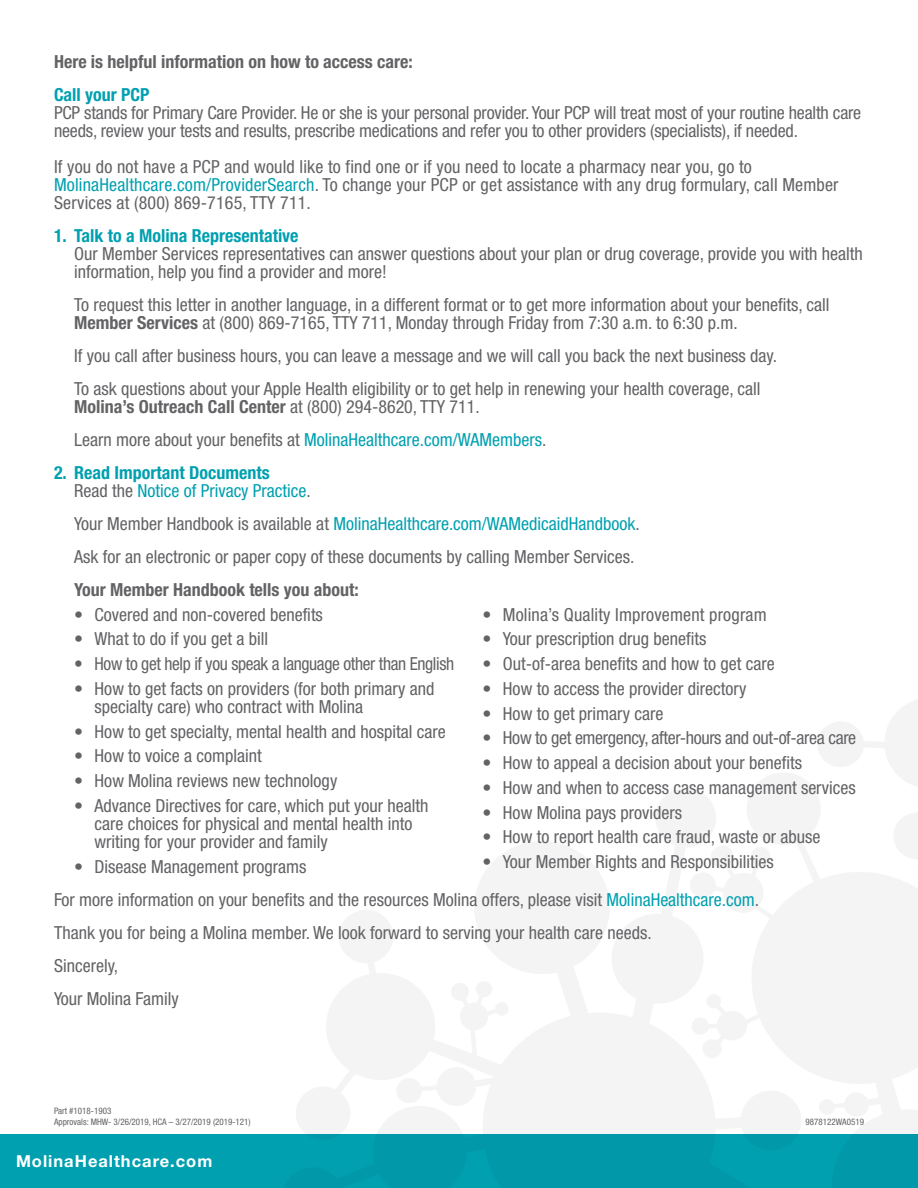
<style>
.page{position:relative;width:918px;height:1188px;background:#fff}
.page>*{position:absolute;margin:0;border:0;box-sizing:border-box;transform-origin:0 0}
.t1{font:condensed 18px/18px "Helvetica Neue";color:#636366}
.t2{font:condensed 18px "Helvetica Neue";color:#00a0b0}
.t3{font:condensed 18px "Helvetica Neue";letter-spacing:-.02em;color:#636366}
.t4{font:700 condensed 18px "Helvetica Neue";color:#636366}
.t5{font:700 condensed 18px "Helvetica Neue";color:#00a0b0}
.t6{font:700 16.5px "Helvetica Neue LT Std";letter-spacing:.06em;color:#fff}
.t7{font:condensed 9px "Helvetica Neue";color:#636366}
.s1{color:#00a0b0}
.s2{font-weight:700}
.s3{color:#636366}
</style>
<div class="page">
<div style="left:0;top:1134px;width:918px;height:54px;background:#00a0b0"></div>
<svg style="left:296px;top:700px;width:622px;height:434px"></svg>
<p class="t4" style="left:54px;top:51px;width:360px">Here is helpful information on how to access care:</p>
<p class="t5" style="left:54px;top:84px;width:97px">Call your PCP</p>
<p class="t1" style="left:54px;top:103px;width:809px">PCP stands for Primary Care Provider. He or she is your personal provider. Your PCP will treat most of your routine health care needs, review your tests and results, prescribe medications and refer you to other providers (specialists), if needed.</p>
<p class="t1" style="left:54px;top:157px;width:786px">If you do not have a PCP and would like to find one or if you need to locate a pharmacy near you, go to<br><span class="s1">MolinaHealthcare.com/ProviderSearch</span>. To change your PCP or get assistance with any drug formulary, call Member<br>Services at (800) 869-7165, TTY 711.</p>
<p class="t5" style="left:54px;top:225px;width:246px">1. Talk to a Molina Representative</p>
<p class="t1" style="left:74px;top:244px;width:790px">Our Member Services representatives can answer questions about your plan or drug coverage, provide you with health information, help you find a provider and more!</p>
<p class="t1" style="left:74px;top:295px;width:757px">To request this letter in another language, in a different format or to get more information about your benefits, call<br><span class="s2">Member Services</span> at (800) 869-7165, TTY 711, Monday through Friday from 7:30 a.m. to 6:30 p.m.</p>
<p class="t1" style="left:74px;top:346px;width:705px">If you call after business hours, you can leave a message and we will call you back the next business day.</p>
<p class="t1" style="left:74px;top:379px;width:688px">To ask questions about your Apple Health eligibility or to get help in renewing your health coverage, call<br><span class="s2">Molina’s Outreach Call Center</span> at (800) 294-8620, TTY 711.</p>
<p class="t2" style="left:74px;top:429px;width:474px"><span class="s3">Learn more about your benefits at</span> MolinaHealthcare.com/WAMembers<span class="s3">.</span></p>
<p class="t5" style="left:54px;top:462px;width:217px">2. Read Important Documents</p>
<p class="t2" style="left:74px;top:480px;width:238px"><span class="s3">Read the</span> Notice of Privacy Practice<span class="s3">.</span></p>
<p class="t2" style="left:74px;top:513px;width:567px"><span class="s3">Your Member Handbook is available at</span> MolinaHealthcare.com/WAMedicaidHandbook<span class="s3">.</span></p>
<p class="t1" style="left:74px;top:547px;width:562px">Ask for an electronic or paper copy of these documents by calling Member Services.</p>
<p class="t4" style="left:74px;top:579px;width:286px">Your Member Handbook tells you about:</p>
<p class="t1" style="left:74px;top:605px;width:250px">• Covered and non-covered benefits</p>
<p class="t1" style="left:74px;top:630px;width:195px">• What to do if you get a bill</p>
<p class="t3" style="left:74px;top:653px;width:381px">• How to get help if you speak a language other than English</p>
<p class="t1" style="left:94px;top:679px;width:341px;text-indent:-20px">• How to get facts on providers (for both primary and specialty care) who contract with Molina</p>
<p class="t1" style="left:74px;top:722px;width:373px">• How to get specialty, mental health and hospital care</p>
<p class="t1" style="left:74px;top:747px;width:189px">• How to voice a complaint</p>
<p class="t1" style="left:74px;top:772px;width:265px">• How Molina reviews new technology</p>
<p class="t1" style="left:94px;top:796px;width:336px;text-indent:-20px">• Advance Directives for care, which put your health care choices for physical and mental health into writing for your provider and family</p>
<p class="t1" style="left:74px;top:857px;width:234px">• Disease Management programs</p>
<p class="t1" style="left:483px;top:605px;width:286px">• Molina’s Quality Improvement program</p>
<p class="t1" style="left:483px;top:630px;width:225px">• Your prescription drug benefits</p>
<p class="t1" style="left:483px;top:655px;width:294px">• Out-of-area benefits and how to get care</p>
<p class="t1" style="left:483px;top:679px;width:265px">• How to access the provider directory</p>
<p class="t1" style="left:483px;top:704px;width:182px">• How to get primary care</p>
<p class="t3" style="left:483px;top:728px;width:375px">• How to get emergency, after-hours and out-of-area care</p>
<p class="t1" style="left:483px;top:754px;width:321px">• How to appeal a decision about your benefits</p>
<p class="t1" style="left:483px;top:778px;width:375px">• How and when to access case management services</p>
<p class="t1" style="left:483px;top:803px;width:201px">• How Molina pays providers</p>
<p class="t1" style="left:483px;top:828px;width:339px">• How to report health care fraud, waste or abuse</p>
<p class="t1" style="left:483px;top:853px;width:293px">• Your Member Rights and Responsibilities</p>
<p class="t1" style="left:54px;top:890px;width:707px">For more information on your benefits and the resources Molina offers, please visit <span class="s1">MolinaHealthcare.com</span>.</p>
<p class="t1" style="left:54px;top:923px;width:599px">Thank you for being a Molina member. We look forward to serving your health care needs.</p>
<p class="t1" style="left:54px;top:949px;width:126px;line-height:33px">Sincerely,<br>Your Molina Family</p>
<p class="t7" style="left:54px;top:1105px;width:59px">Part #1018-1903</p>
<p class="t7" style="left:54px;top:1116px;width:198px">Approvals: MHW- 3/26/2019, HCA – 3/27/2019 (2019-121)</p>
<p class="t7" style="left:806px;top:1116px;width:60px">9878122WA0519</p>
<p class="t6" style="left:16px;top:1151px;width:198px">MolinaHealthcare.com</p>
</div>
